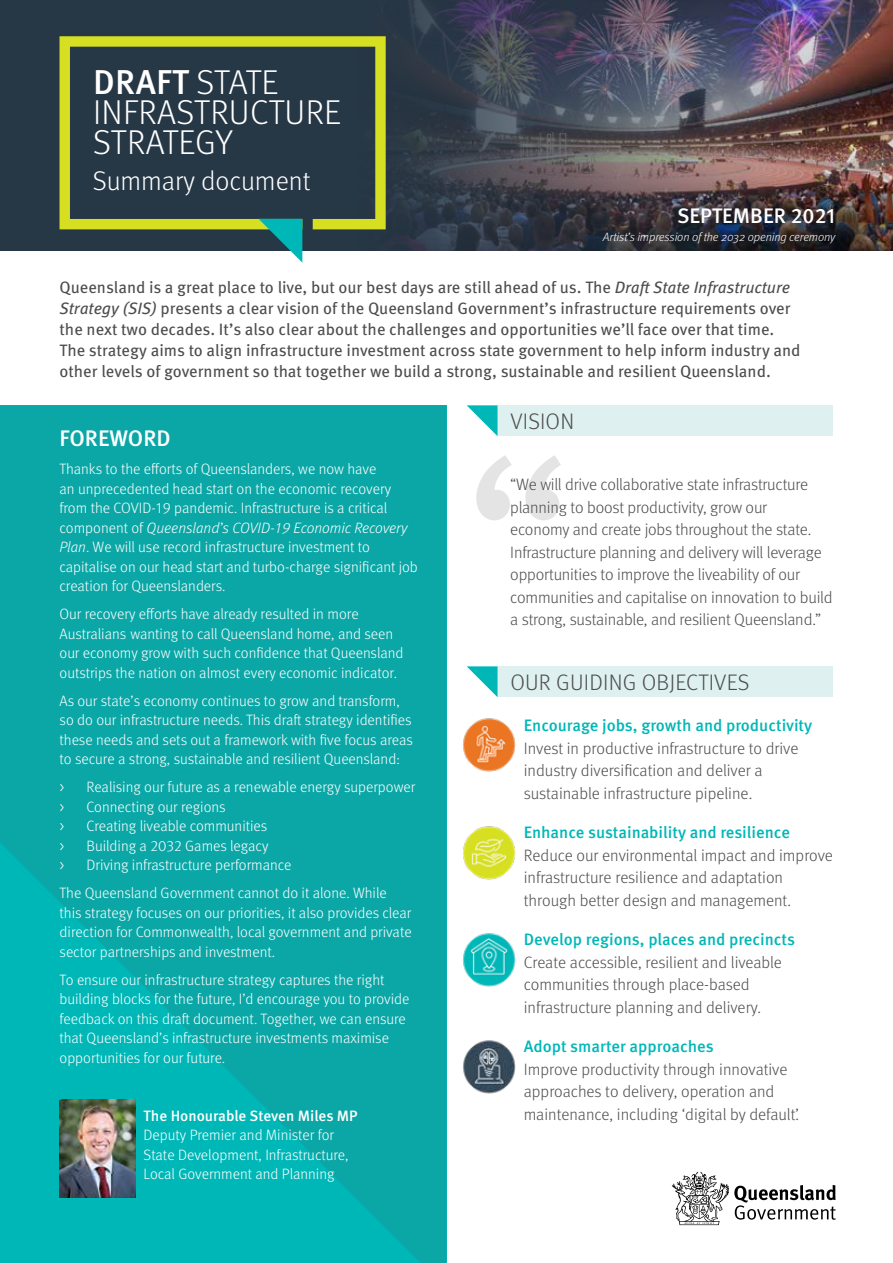
<style>
.page{position:relative;width:893px;height:1263px;background:#fff}
.page>*{position:absolute;margin:0;border:0;box-sizing:border-box;transform-origin:0 0}
.t1{font:300 34.5px/30px "Meta Pro";letter-spacing:.01em;color:#fff}
.t2{font:300 27px "Meta Pro";color:#fff}
.t3{font:300 22.5px "Meta Pro";letter-spacing:.01em;color:#4d4d4f}
.t4{font:500 22.5px "Meta Pro";color:#fff}
.t5{font:500 21px "Meta Pro";color:#fff}
.t6{font:300 16.5px/22.5px "Meta Pro";letter-spacing:-.01em;color:#4d4d4f}
.t7{font:16.5px/21px "Meta Pro";color:#4d4d4f}
.t8{font:500 16.5px "Meta Pro";color:#00b7b7}
.t9{font:300 15px/19.5px "Meta Pro";color:#fff}
.t10{font:500 15px "Meta Pro";color:#fff}
.t11{font:italic 300 12px "Meta Pro";letter-spacing:-.01em;color:#fff}
.s1{font-weight:500}
.s2{font-style:italic}
</style>
<div class="page">
<div style="left:0;top:0;width:893px;height:251px;background:#263746"></div>
<img style="left:354px;top:0;width:539px;height:251px">
<svg style="left:672px;top:1171px;width:164px;height:54px"></svg>
<div style="left:497px;top:405px;width:336px;height:31px;background:#def1f0"></div>
<div style="left:497px;top:666px;width:336px;height:31px;background:#def1f0"></div>
<svg style="left:467px;top:405px;width:30px;height:31px"></svg>
<svg style="left:467px;top:666px;width:30px;height:31px"></svg>
<svg style="left:0;top:405px;width:446px;height:858px;fill:#0ba7a7"></svg>
<svg style="left:476px;top:455px;width:85px;height:65px"></svg>
<img style="left:60px;top:1099px;width:75px;height:99px">
<img style="left:463px;top:718px;width:53px;height:54px">
<img style="left:463px;top:933px;width:53px;height:54px">
<img style="left:463px;top:826px;width:53px;height:54px">
<img style="left:463px;top:1040px;width:53px;height:54px">
<svg style="left:60px;top:36px;width:326px;height:193px"></svg>
<svg style="left:258px;top:219px;width:44px;height:43px"></svg>
<h1 class="t1" style="left:93px;top:65px;width:250px"><span class="s1">DRAFT</span> STATE<br>INFRASTRUCTURE<br>STRATEGY</h1>
<h2 class="t2" style="left:93px;top:162px;width:219px">Summary document</h2>
<h3 class="t5" style="left:677px;top:200px;width:159px">SEPTEMBER 2021</h3>
<p class="t11" style="left:603px;top:228px;width:233px">Artist’s impression of the 2032 opening ceremony</p>
<p class="t7" style="left:60px;top:275px;width:743px">Queensland is a great place to live, but our best days are still ahead of us. The <span class="s2">Draft State Infrastructure Strategy (SIS)</span> presents a clear vision of the Queensland Government’s infrastructure requirements over the next two decades. It’s also clear about the challenges and opportunities we’ll face over that time.<br>The strategy aims to align infrastructure investment across state government to help inform industry and other levels of government so that together we build a strong, sustainable and resilient Queensland.</p>
<h3 class="t3" style="left:510px;top:405px;width:65px">VISION</h3>
<h3 class="t4" style="left:60px;top:421px;width:113px">FOREWORD</h3>
<p class="t9" style="left:60px;top:458px;width:360px">Thanks to the efforts of Queenslanders, we now have<br>an unprecedented head start on the economic recovery from the COVID-19 pandemic. Infrastructure is a critical component of <span class="s2">Queensland’s COVID-19 Economic Recovery Plan</span>. We will use record infrastructure investment to capitalise on our head start and turbo-charge significant job creation for Queenslanders.</p>
<p class="t9" style="left:60px;top:603px;width:345px">Our recovery efforts have already resulted in more Australians wanting to call Queensland home, and seen our economy grow with such confidence that Queensland outstrips the nation on almost every economic indicator.</p>
<p class="t9" style="left:60px;top:690px;width:355px">As our state’s economy continues to grow and transform, so do our infrastructure needs. This draft strategy identifies these needs and sets out a framework with five focus areas to secure a strong, sustainable and resilient Queensland:</p>
<p class="t9" style="left:60px;top:776px;width:357px">&gt; Realising our future as a renewable energy superpower &gt; Connecting our regions<br>&gt; Creating liveable communities<br>&gt; Building a 2032 Games legacy<br>&gt; Driving infrastructure performance</p>
<p class="t9" style="left:60px;top:883px;width:354px">The Queensland Government cannot do it alone. While this strategy focuses on our priorities, it also provides clear direction for Commonwealth, local government and private sector partnerships and investment.</p>
<p class="t9" style="left:60px;top:969px;width:351px">To ensure our infrastructure strategy captures the right building blocks for the future, I’d encourage you to provide feedback on this draft document. Together, we can ensure that Queensland’s infrastructure investments maximise opportunities for our future.</p>
<p class="t6" style="left:510px;top:472px;width:324px">“We will drive collaborative state infrastructure planning to boost productivity, grow our<br>economy and create jobs throughout the state.<br>Infrastructure planning and delivery will leverage opportunities to improve the liveability of our communities and capitalise on innovation to build a strong, sustainable, and resilient Queensland.”</p>
<h3 class="t3" style="left:510px;top:666px;width:240px">OUR GUIDING OBJECTIVES</h3>
<p class="t8" style="left:524px;top:713px;width:290px">Encourage jobs, growth and productivity</p>
<p class="t6" style="left:524px;top:736px;width:276px">Invest in productive infrastructure to drive industry diversification and deliver a sustainable infrastructure pipeline.</p>
<p class="t8" style="left:524px;top:820px;width:268px">Enhance sustainability and resilience</p>
<p class="t6" style="left:524px;top:843px;width:311px">Reduce our environmental impact and improve infrastructure resilience and adaptation through better design and management.</p>
<p class="t8" style="left:524px;top:927px;width:273px">Develop regions, places and precincts</p>
<p class="t6" style="left:524px;top:950px;width:260px">Create accessible, resilient and liveable communities through place-based infrastructure planning and delivery.</p>
<p class="t8" style="left:524px;top:1034px;width:191px">Adopt smarter approaches</p>
<p class="t6" style="left:524px;top:1057px;width:277px">Improve productivity through innovative approaches to delivery, operation and maintenance, including ‘digital by default’.</p>
<p class="t10" style="left:144px;top:1104px;width:216px">The Honourable Steven Miles MP</p>
<p class="t9" style="left:144px;top:1124px;width:207px">Deputy Premier and Minister for<br>State Development, Infrastructure,<br>Local Government and Planning</p>
</div>
